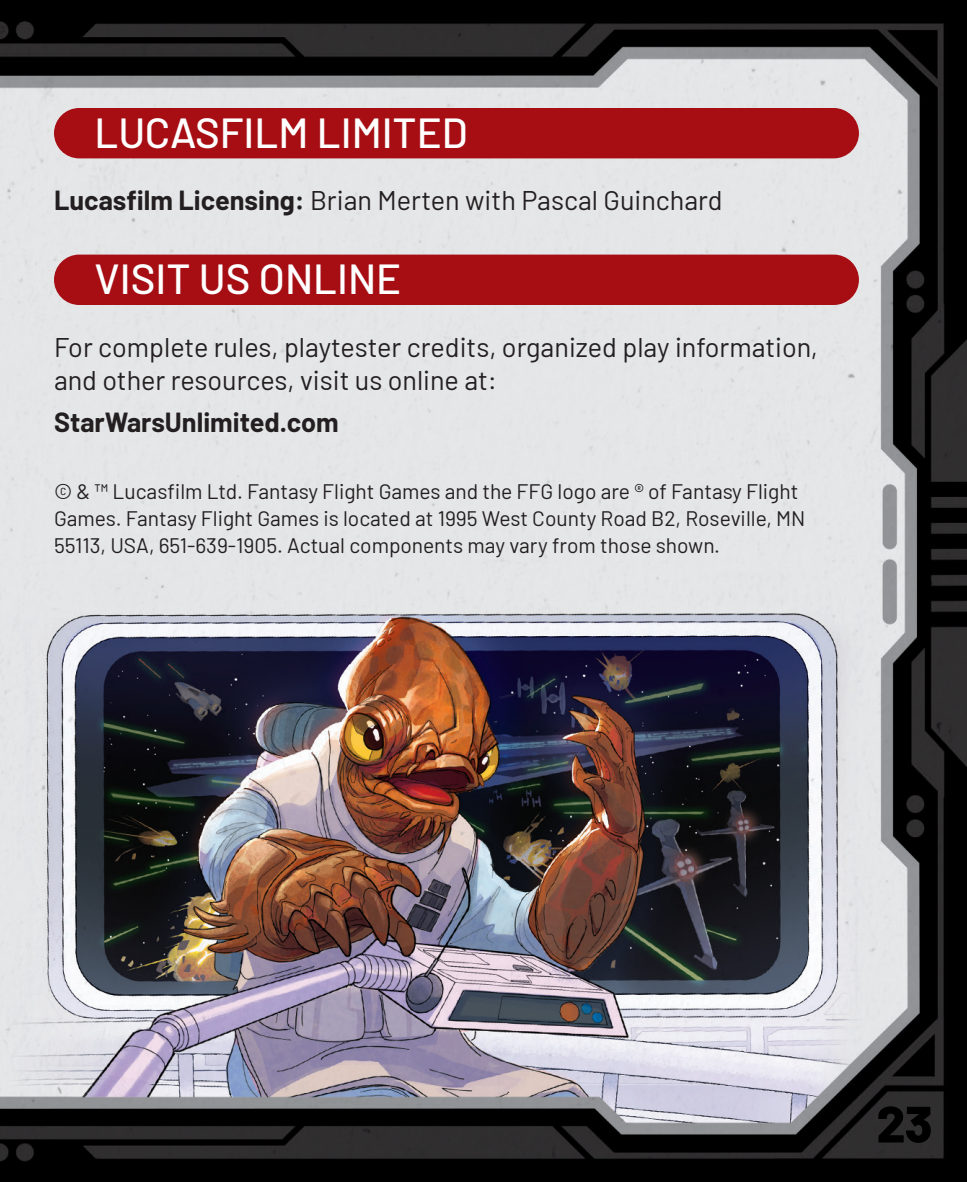
<style>
.page{position:relative;width:967px;height:1182px;background:#fff}
.page>*{position:absolute;margin:0;border:0;box-sizing:border-box;transform-origin:0 0}
.t1{font:800 51px "Barlow";color:#000}
.t2{font:500 42px "Barlow";color:#fff}
.t3{font:27px/33px "Barlow";color:#231f20}
.t4{font:700 27px "Barlow";color:#231f20}
.t5{font:21px/27px "Barlow";color:#231f20}
.s1{font-weight:700}
</style>
<div class="page">
<img style="left:0;top:0;width:967px;height:1182px">
<div style="left:54px;top:108px;width:805px;height:50px;background:#a60e14;border-radius:25px"></div>
<div style="left:54px;top:255px;width:805px;height:50px;background:#a60e14;border-radius:25px"></div>
<h2 class="t2" style="left:94px;top:102px;width:375px">LUCASFILM LIMITED</h2>
<p class="t3" style="left:54px;top:182px;width:670px"><span class="s1">Lucasfilm Licensing:</span> Brian Merten with Pascal Guinchard</p>
<h2 class="t2" style="left:94px;top:248px;width:308px">VISIT US ONLINE</h2>
<p class="t3" style="left:54px;top:328px;width:765px">For complete rules, playtester credits, organized play information, and other resources, visit us online at:</p>
<p class="t4" style="left:54px;top:402px;width:286px">StarWarsUnlimited.com</p>
<p class="t5" style="left:54px;top:476px;width:753px">© &amp; ™ Lucasfilm Ltd. Fantasy Flight Games and the FFG logo are ® of Fantasy Flight<br>Games. Fantasy Flight Games is located at 1995 West County Road B2, Roseville, MN<br>55113, USA, 651-639-1905. Actual components may vary from those shown.</p>
<h1 class="t1" style="left:876px;top:1086px;width:58px">23</h1>
</div>
